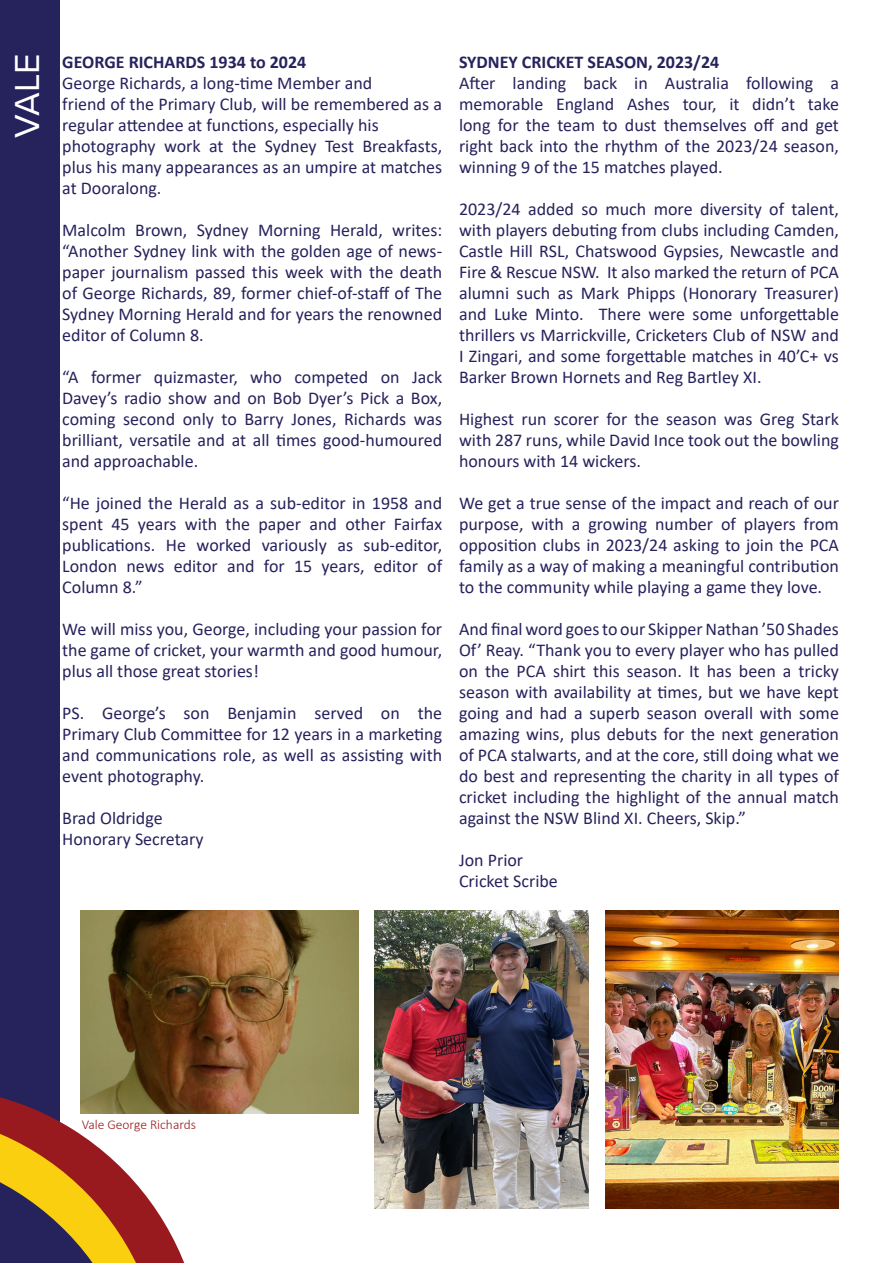
<style>
.page{position:relative;width:893px;height:1263px;background:#fff}
.page>*{position:absolute;margin:0;border:0;box-sizing:border-box;transform-origin:0 0}
.t1{font:36px "Proxima Nova";color:#fff}
.t2{font:18px/21px "Calibri";color:#26225c;text-align:justify}
.t3{font:700 18px "Calibri";color:#26225c}
.t4{font:300 13.5px "Calibri";color:#991a1e}
</style>
<div class="page">
<div style="left:0;top:0;width:60px;height:1263px;background:#26225c"></div>
<svg style="left:0;top:1077px;width:200px;height:186px"></svg>
<img style="left:81px;top:911px;width:277px;height:202px">
<img style="left:375px;top:911px;width:214px;height:298px">
<img style="left:605px;top:911px;width:234px;height:298px">
<p class="t1" style="left:0;top:138px;width:86px;rotate:-90deg">VALE</p>
<p class="t3" style="left:459px;top:49px;width:262px">SYDNEY CRICKET SEASON, 2023/24</p>
<p class="t3" style="left:62px;top:49px;width:246px">GEORGE RICHARDS 1934 to 2024</p>
<p class="t2" style="left:62px;top:72px;width:312px">George Richards, a long-time Member and</p>
<p class="t2" style="left:62px;top:93px;width:381px">friend of the Primary Club, will be remembered as a regular attendee at functions, especially his</p>
<p class="t2" style="left:62px;top:135px;width:381px">photography work at the Sydney Test Breakfasts, plus his many appearances as an umpire at matches at Dooralong.</p>
<p class="t2" style="left:62px;top:219px;width:381px">Malcolm Brown, Sydney Morning Herald, writes: “Another Sydney link with the golden age of news&shy;paper journalism passed this week with the death of George Richards, 89, former chief-of-staff of The Sydney Morning Herald and for years the renowned editor of Column 8.</p>
<p class="t2" style="left:62px;top:366px;width:381px">“A former quizmaster, who competed on Jack</p>
<p class="t2" style="left:62px;top:387px;width:381px">Davey’s radio show and on Bob Dyer’s Pick a Box, coming second only to Barry Jones, Richards was brilliant, versatile and at all times good-humoured and approachable.</p>
<p class="t2" style="left:62px;top:492px;width:381px">“He joined the Herald as a sub-editor in 1958 and spent 45 years with the paper and other Fairfax</p>
<p class="t2" style="left:62px;top:534px;width:381px">publications. He worked variously as sub-editor,</p>
<p class="t2" style="left:62px;top:555px;width:381px">London news editor and for 15 years, editor of</p>
<p class="t2" style="left:62px;top:576px;width:82px">Column 8.”</p>
<p class="t2" style="left:62px;top:618px;width:381px">We will miss you, George, including your passion for the game of cricket, your warmth and good humour, plus all those great stories!</p>
<p class="t2" style="left:62px;top:702px;width:381px">PS. George’s son Benjamin served on the</p>
<p class="t2" style="left:62px;top:723px;width:381px">Primary Club Committee for 12 years in a marketing and communications role, as well as assisting with event photography.</p>
<p class="t2" style="left:62px;top:807px;width:102px">Brad Oldridge</p>
<p class="t2" style="left:62px;top:828px;width:143px">Honorary Secretary</p>
<p class="t2" style="left:459px;top:72px;width:381px">After landing back in Australia following a</p>
<p class="t2" style="left:459px;top:93px;width:381px">memorable England Ashes tour, it didn’t take long for the team to dust themselves off and get right back into the rhythm of the 2023/24 season,</p>
<p class="t2" style="left:459px;top:156px;width:265px">winning 9 of the 15 matches played.</p>
<p class="t2" style="left:459px;top:198px;width:381px">2023/24 added so much more diversity of talent, with players debuting from clubs including Camden, Castle Hill RSL, Chatswood Gypsies, Newcastle and Fire &amp; Rescue NSW. It also marked the return of PCA alumni such as Mark Phipps (Honorary Treasurer) and Luke Minto. There were some unforgettable thrillers vs Marrickville, Cricketers Club of NSW and I Zingari, and some forgettable matches in 40’C+ vs Barker Brown Hornets and Reg Bartley XI.</p>
<p class="t2" style="left:459px;top:408px;width:381px">Highest run scorer for the season was Greg Stark with 287 runs, while David Ince took out the bowling honours with 14 wickers.</p>
<p class="t2" style="left:459px;top:492px;width:381px">We get a true sense of the impact and reach of our purpose, with a growing number of players from</p>
<p class="t2" style="left:459px;top:534px;width:381px">opposition clubs in 2023/24 asking to join the PCA family as a way of making a meaningful contribution to the community while playing a game they love.</p>
<p class="t2" style="left:459px;top:618px;width:381px">And final word goes to our Skipper Nathan ’50 Shades Of’ Reay. “Thank you to every player who has pulled on the PCA shirt this season. It has been a tricky</p>
<p class="t2" style="left:459px;top:681px;width:381px">season with availability at times, but we have kept going and had a superb season overall with some amazing wins, plus debuts for the next generation of PCA stalwarts, and at the core, still doing what we do best and representing the charity in all types of cricket including the highlight of the annual match against the NSW Blind XI. Cheers, Skip.”</p>
<p class="t2" style="left:459px;top:849px;width:66px">Jon Prior</p>
<p class="t2" style="left:459px;top:870px;width:100px">Cricket Scribe</p>
<p class="t4" style="left:82px;top:1116px;width:116px">Vale George Richards</p>
</div>
